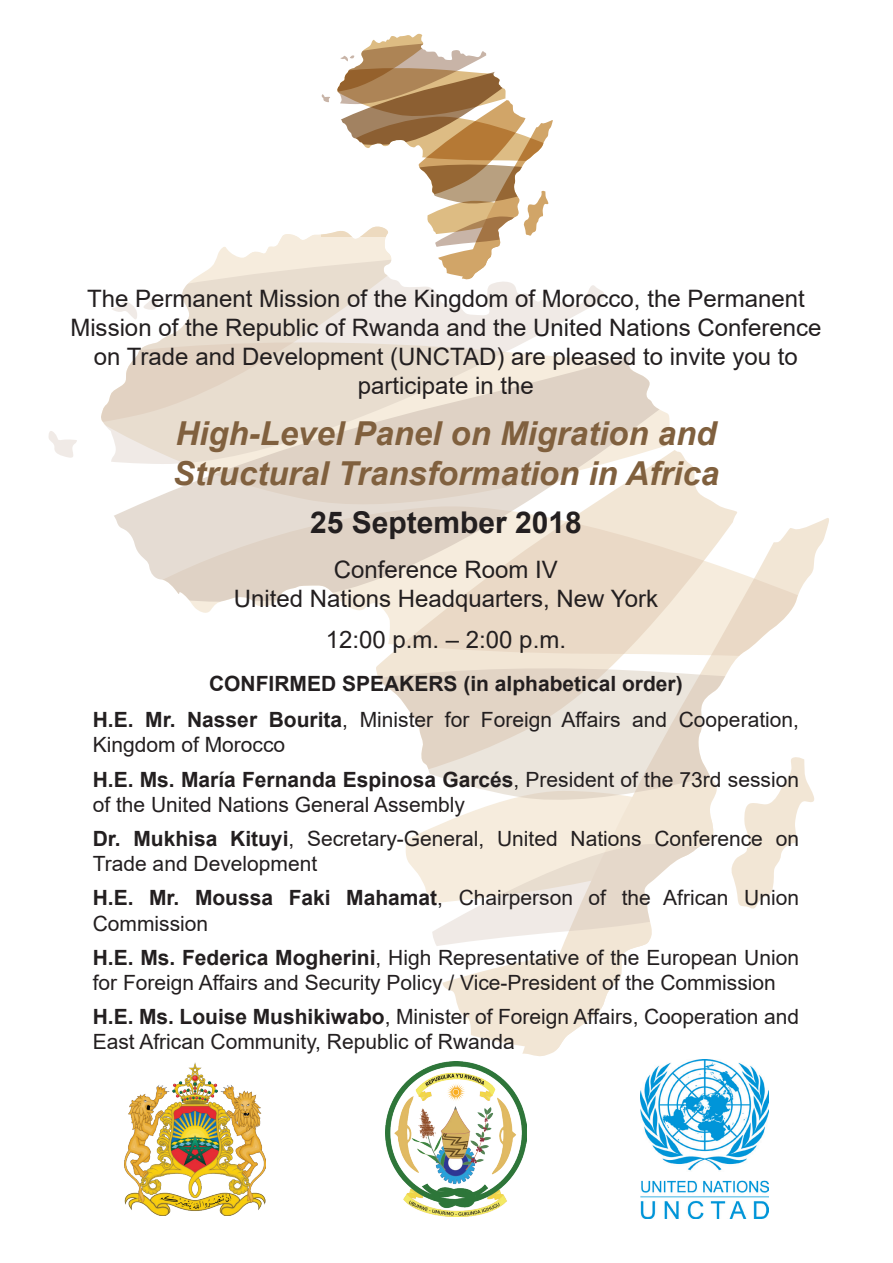
<style>
.page{position:relative;width:893px;height:1263px;background:#fff}
.page>*{position:absolute;margin:0;border:0;box-sizing:border-box;transform-origin:0 0}
.t1{font:italic 700 33px/39.6px "Arial";color:#80603e}
.t2{font:700 30px "Arial";color:#231f20}
.t3{font:24px/28.8px "Arial";color:#231f20;text-align:center}
.t4{font:21px/34.2px "Arial";color:#231f20}
.t5{font:700 21px/36.3px "Arial";color:#231f20;text-align:center}
.s1{font-weight:400}
.s2{font-weight:700}
</style>
<div class="page">
<svg style="left:406px;top:803px;width:90px;height:41px;fill:#f6ecdd"></svg>
<svg style="left:182px;top:234px;width:423px;height:69px"></svg>
<svg style="left:442px;top:968px;width:54px;height:73px;fill:#f2e6d5"></svg>
<svg style="left:496px;top:800px;width:218px;height:256px;fill:#f6ecdd"></svg>
<svg style="left:406px;top:844px;width:308px;height:111px"></svg>
<svg style="left:114px;top:303px;width:484px;height:229px"></svg>
<svg style="left:508px;top:796px;width:207px;height:4px"></svg>
<svg style="left:249px;top:310px;width:486px;height:486px"></svg>
<svg style="left:128px;top:506px;width:699px;height:155px"></svg>
<svg style="left:101px;top:342px;width:634px;height:162px"></svg>
<svg style="left:730px;top:756px;width:84px;height:153px"></svg>
<svg style="left:112px;top:301px;width:25px;height:18px"></svg>
<svg style="left:143px;top:300px;width:16px;height:10px"></svg>
<svg style="left:49px;top:431px;width:28px;height:27px"></svg>
<svg style="left:322px;top:33px;width:230px;height:253px"></svg>
<img style="left:124px;top:1062px;width:141px;height:153px">
<img style="left:385px;top:1062px;width:141px;height:154px">
<img style="left:641px;top:1059px;width:128px;height:159px">
<p class="t3" style="left:70px;top:284px;width:753px">The Permanent Mission of the Kingdom of Morocco, the Permanent Mission of the Republic of Rwanda and the United Nations Conference on Trade and Development (UNCTAD) are pleased to invite you to participate in the</p>
<h1 class="t1" style="left:173px;top:415px;width:548px">High-Level Panel on Migration and<br>Structural Transformation in Africa</h1>
<h2 class="t2" style="left:310px;top:501px;width:273px">25 September 2018</h2>
<p class="t3" style="left:234px;top:555px;width:426px">Conference Room IV<br>United Nations Headquarters, New York</p>
<p class="t3" style="left:326px;top:625px;width:242px">12:00 p.m. – 2:00 p.m.</p>
<p class="t5" style="left:93px;top:665px;width:708px">CONFIRMED SPEAKERS (in alphabetical order)<br>H.E. Mr. Nasser Bourita<span class="s1">, Minister for Foreign Affairs and Cooperation,</span></p>
<p class="t4" style="left:93px;top:728px;width:708px">Kingdom of Morocco<br><span class="s2">H.E. Ms. María Fernanda Espinosa Garcés</span>, President of the 73rd session</p>
<p class="t4" style="left:93px;top:787px;width:708px">of the United Nations General Assembly<br><span class="s2">Dr. Mukhisa Kituyi</span>, Secretary-General, United Nations Conference on</p>
<p class="t4" style="left:93px;top:846px;width:708px">Trade and Development<br><span class="s2">H.E. Mr. Moussa Faki Mahamat</span>, Chairperson of the African Union</p>
<p class="t4" style="left:93px;top:906px;width:708px">Commission<br><span class="s2">H.E. Ms. Federica Mogherini</span>, High Representative of the European Union</p>
<p class="t4" style="left:93px;top:965px;width:708px">for Foreign Affairs and Security Policy / Vice-President of the Commission<br><span class="s2">H.E. Ms. Louise Mushikiwabo</span>, Minister of Foreign Affairs, Cooperation and</p>
<p class="t4" style="left:93px;top:1025px;width:424px">East African Community, Republic of Rwanda</p>
</div>
